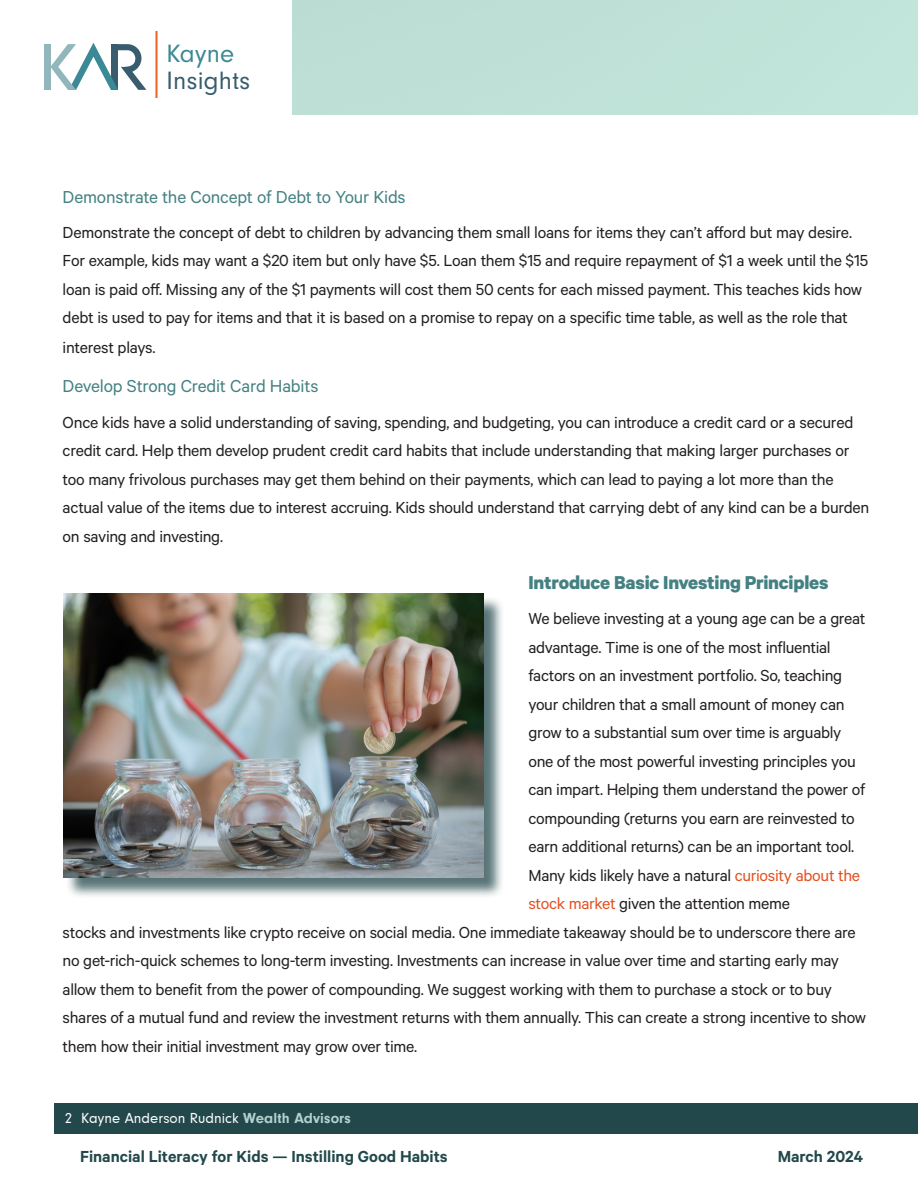
<style>
.page{position:relative;width:918px;height:1188px;background:#fff}
.page>*{position:absolute;margin:0;border:0;box-sizing:border-box;transform-origin:0 0}
.t1{font:26.1px/26.1px "Neuzeit Gro";letter-spacing:.01em;color:#395d6e}
.t2{font:700 21px "Calibre";letter-spacing:-.01em;color:#458182}
.t3{font:19.5px "Calibre";letter-spacing:-.01em;color:#458182}
.t4{font:18px/28.5px "Calibre";letter-spacing:-.015em;color:#231f20}
.t5{font:600 18px "Calibre";color:#22484b}
.t6{font:15px "Neuzeit Gro";color:#fff}
.s1{color:#3b8994}
.s2{color:#e45121}
.s3{font-weight:700;color:#b4d1ce}
</style>
<div class="page">
<div style="left:44px;top:44px;width:6px;height:46px;background:#91b6bc"></div>
<svg style="left:50px;top:43px;width:96px;height:47px"></svg>
<hr style="left:155px;top:32px;width:3px;height:66px;background:#f26522">
<div style="left:54px;top:1103px;width:864px;height:31px;background:#22484b"></div>
<div style="left:66px;top:596px;width:439px;height:303px;background:#22484b;opacity:.75"></div>
<img style="left:63px;top:593px;width:420px;height:284px">
<p class="t1" style="left:167px;top:41px;width:85px"><span class="s1">Kayne<br></span>Insights</p>
<p class="t3" style="left:63px;top:185px;width:345px">Demonstrate the Concept of Debt to Your Kids</p>
<p class="t4" style="left:63px;top:217px;width:807px">Demonstrate the concept of debt to children by advancing them small loans for items they can’t afford but may desire.<br>For example, kids may want a $20 item but only have $5. Loan them $15 and require repayment of $1 a week until the $15 loan is paid off. Missing any of the $1 payments will cost them 50 cents for each missed payment. This teaches kids how debt is used to pay for items and that it is based on a promise to repay on a specific time table, as well as the role that interest plays.</p>
<p class="t3" style="left:63px;top:375px;width:257px">Develop Strong Credit Card Habits</p>
<p class="t4" style="left:63px;top:407px;width:808px">Once kids have a solid understanding of saving, spending, and budgeting, you can introduce a credit card or a secured credit card. Help them develop prudent credit card habits that include understanding that making larger purchases or too many frivolous purchases may get them behind on their payments, which can lead to paying a lot more than the actual value of the items due to interest accruing. Kids should understand that carrying debt of any kind can be a burden on saving and investing.</p>
<p class="t2" style="left:528px;top:569px;width:302px">Introduce Basic Investing Principles</p>
<p class="t4" style="left:528px;top:604px;width:339px">We believe investing at a young age can be a great advantage. Time is one of the most influential factors on an investment portfolio. So, teaching your children that a small amount of money can grow to a substantial sum over time is arguably one of the most powerful investing principles you can impart. Helping them understand the power of compounding (returns you earn are reinvested to earn additional returns) can be an important tool.<br>Many kids likely have a natural <span class="s2">curiosity about the stock market</span> given the attention meme</p>
<p class="t4" style="left:63px;top:917px;width:805px">stocks and investments like crypto receive on social media. One immediate takeaway should be to underscore there are no get-rich-quick schemes to long-term investing. Investments can increase in value over time and starting early may allow them to benefit from the power of compounding. We suggest working with them to purchase a stock or to buy shares of a mutual fund and review the investment returns with them annually. This can create a strong incentive to show them how their initial investment may grow over time.</p>
<p class="t6" style="left:65px;top:1110px;width:288px">2 Kayne Anderson Rudnick <span class="s3">Wealth Advisors</span></p>
<p class="t5" style="left:80px;top:1145px;width:369px">Financial Literacy for Kids — Instilling Good Habits</p>
<p class="t5" style="left:778px;top:1145px;width:87px">March 2024</p>
</div>
